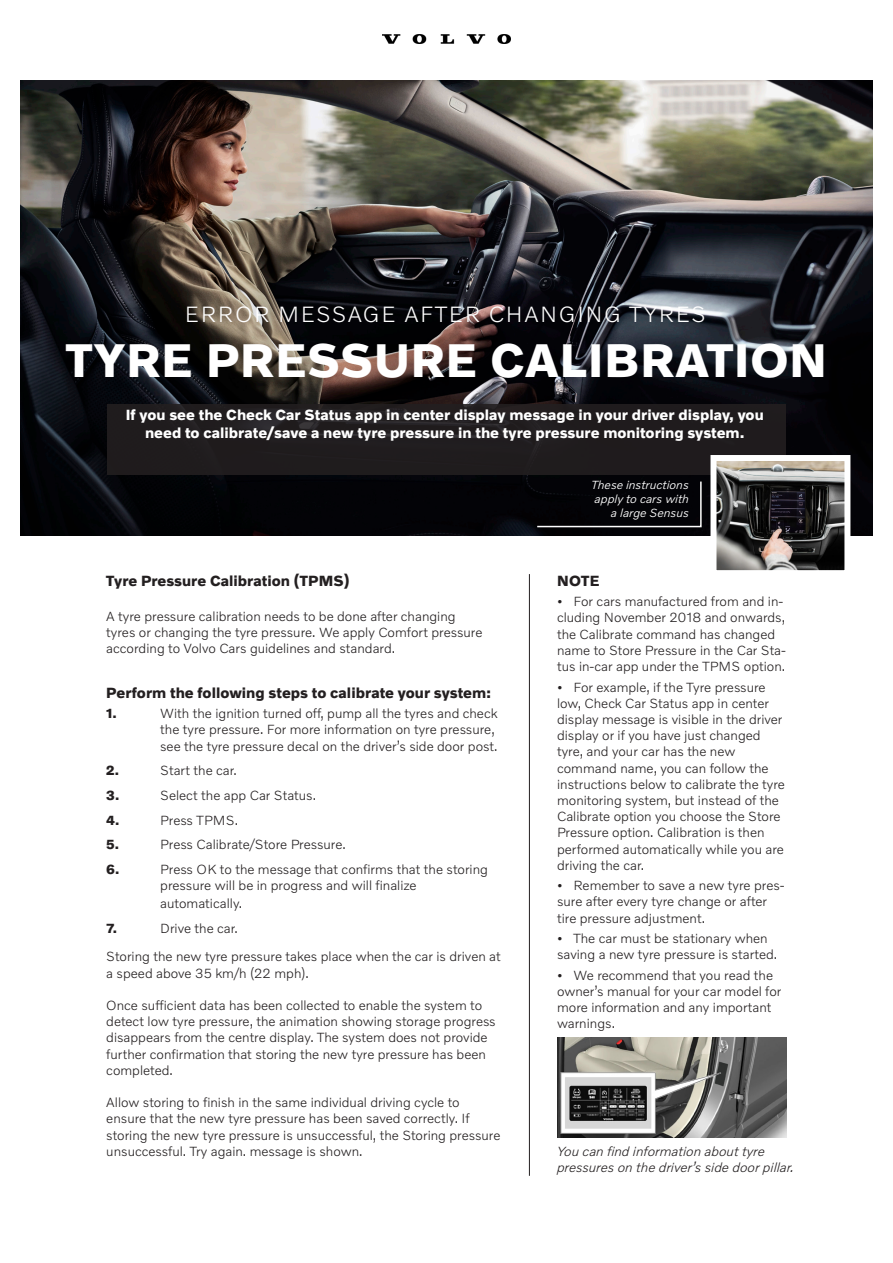
<style>
.page{position:relative;width:893px;height:1263px;background:#fff}
.page>*{position:absolute;margin:0;border:0;box-sizing:border-box;transform-origin:0 0}
.t1{font:700 48px "Volvo Novum";letter-spacing:.02em;color:#fff}
.fet_novum{font:300 22.5px "Volvo Novum";letter-spacing:.07em;color:#fff}
.ingress_s1{font:700 15px/18px "Volvo Novum";color:#fff;text-align:center}
.fet_novum-2{font:700 15px "Volvo Novum";color:#231f20}
.fet_novum-3{font:300 13.5px/16.2px "Volvo Novum";color:#231f20}
.bröd{font:300 13.5px/16.2px "Volvo Novum";color:#231f20}
.uppräkning{font:300 13.5px/16.2px "Volvo Novum";color:#231f20}
.fakta_kursiv{font:italic 300 13.5px "Volvo Novum";color:#231f20}
.uppräkning-2{font:700 13.5px "Volvo Novum";color:#231f20}
.t2{font:italic 300 12px/14.4px "Volvo Novum";color:#fff;text-align:right}
</style>
<div class="page">
<img style="left:382px;top:34px;width:128px;height:10px">
<img style="left:20px;top:81px;width:853px;height:455px">
<div style="left:107px;top:404px;width:679px;height:70px;background:#231f20"></div>
<svg style="left:536px;top:480px;width:166px;height:48px;background:#0c0c10"></svg>
<img style="left:717px;top:462px;width:126px;height:107px">
<div style="left:710px;top:455px;width:140px;height:121px;border:6px solid #fff"></div>
<hr style="left:529px;top:574px;width:1px;height:602px;background:#231f20">
<img style="left:557px;top:1037px;width:230px;height:101px">
<p class="fet_novum" style="left:185px;top:300px;width:522px">ERROR MESSAGE AFTER CHANGING TYRES</p>
<p class="t1" style="left:66px;top:329px;width:762px">TYRE PRESSURE CALIBRATION</p>
<p class="ingress_s1" style="left:126px;top:405px;width:639px">If you see the Check Car Status app in center display message in your driver display, you need to calibrate/save a new tyre pressure in the tyre pressure monitoring system.</p>
<p class="fet_novum-2" style="left:106px;top:571px;width:245px">Tyre Pressure Calibration (TPMS)</p>
<p class="bröd" style="left:106px;top:608px;width:378px">A tyre pressure calibration needs to be done after changing tyres or changing the tyre pressure. We apply Comfort pressure according to Volvo Cars guidelines and standard.</p>
<p class="fet_novum-2" style="left:106px;top:683px;width:387px">Perform the following steps to calibrate your system:</p>
<p class="uppräkning-2" style="left:106px;top:705px;width:12px">1.</p>
<p class="uppräkning" style="left:160px;top:705px;width:339px">With the ignition turned off, pump all the tyres and check the tyre pressure. For more information on tyre pressure, see the tyre pressure decal on the driver’s side door post.</p>
<p class="uppräkning-2" style="left:106px;top:762px;width:14px">2.</p>
<p class="uppräkning" style="left:160px;top:762px;width:78px">Start the car.</p>
<p class="uppräkning-2" style="left:106px;top:787px;width:15px">3.</p>
<p class="uppräkning" style="left:160px;top:787px;width:157px">Select the app Car Status.</p>
<p class="uppräkning-2" style="left:106px;top:811px;width:15px">4.</p>
<p class="uppräkning" style="left:160px;top:811px;width:79px">Press TPMS.</p>
<p class="uppräkning-2" style="left:106px;top:836px;width:14px">5.</p>
<p class="uppräkning" style="left:160px;top:836px;width:187px">Press Calibrate/Store Pressure.</p>
<p class="uppräkning-2" style="left:106px;top:861px;width:15px">6.</p>
<p class="uppräkning" style="left:160px;top:861px;width:329px">Press OK to the message that confirms that the storing pressure will be in progress and will finalize</p>
<p class="uppräkning" style="left:160px;top:895px;width:83px">automatically.</p>
<p class="uppräkning-2" style="left:106px;top:919px;width:12px">7.</p>
<p class="uppräkning" style="left:160px;top:919px;width:79px">Drive the car.</p>
<p class="bröd" style="left:106px;top:948px;width:396px">Storing the new tyre pressure takes place when the car is driven at a speed above 35 km/h (22 mph).</p>
<p class="bröd" style="left:106px;top:997px;width:391px">Once sufficient data has been collected to enable the system to detect low tyre pressure, the animation showing storage progress disappears from the centre display. The system does not provide further confirmation that storing the new tyre pressure has been completed.</p>
<p class="bröd" style="left:106px;top:1094px;width:396px">Allow storing to finish in the same individual driving cycle to ensure that the new tyre pressure has been saved correctly. If storing the new tyre pressure is unsuccessful, the Storing pressure unsuccessful. Try again. message is shown.</p>
<p class="t2" style="left:591px;top:477px;width:99px">These instructions apply to cars with a large Sensus</p>
<p class="fet_novum-2" style="left:557px;top:571px;width:44px">NOTE</p>
<p class="fet_novum-3" style="left:557px;top:593px;width:230px">• For cars manufactured from and in&shy;cluding November 2018 and onwards, the Calibrate command has changed name to Store Pressure in the Car Sta&shy;tus in-car app under the TPMS option.</p>
<p class="fet_novum-3" style="left:557px;top:678px;width:229px">• For example, if the Tyre pressure low, Check Car Status app in center display message is visible in the driver display or if you have just changed tyre, and your car has the new command name, you can follow the instructions below to calibrate the tyre monitoring system, but instead of the Calibrate option you choose the Store Pressure option. Calibration is then performed automatically while you are driving the car.</p>
<p class="fet_novum-3" style="left:557px;top:877px;width:229px">• Remember to save a new tyre pres&shy;sure after every tyre change or after tire pressure adjustment.</p>
<p class="fet_novum-3" style="left:557px;top:930px;width:222px">• The car must be stationary when saving a new tyre pressure is started.</p>
<p class="fet_novum-3" style="left:557px;top:966px;width:226px">• We recommend that you read the owner’s manual for your car model for more information and any important warnings.</p>
<p class="fakta_kursiv" style="left:557px;top:1142px;width:209px">You can find information about tyre</p>
<p class="fakta_kursiv" style="left:557px;top:1159px;width:238px">pressures on the driver’s side door pillar.</p>
</div>
